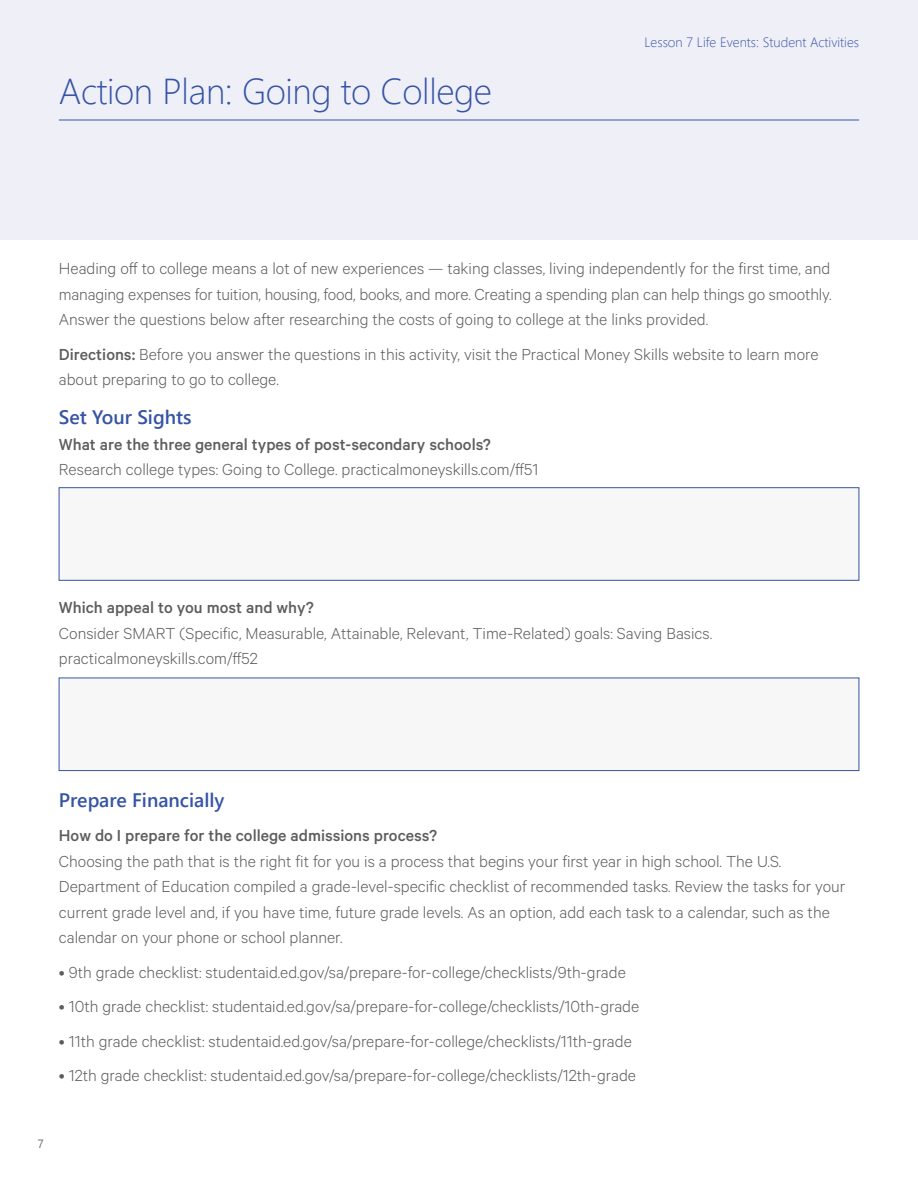
<style>
.page{position:relative;width:918px;height:1188px;background:#fff}
.page>*{position:absolute;margin:0;border:0;box-sizing:border-box;transform-origin:0 0}
.t1{font:300 36px "Segoe UI";letter-spacing:-.01em;color:#3654a5}
.t2{font:600 19.5px "Segoe UI";color:#3654a5}
.t3{font:300 18px/25.5px "Calibre";color:#5d5d5d}
.t4{font:500 18px "Calibre";color:#5d5d5d}
.t5{font:300 13.5px "Segoe UI";color:#3654a5}
.t6{font:12px "Segoe UI";color:#757272}
.s1{font-weight:500}
</style>
<div class="page">
<div style="left:0;top:0;width:918px;height:240px;background:#efeff8"></div>
<hr style="left:59px;top:120px;width:800px;height:1px;background:#3654a5">
<div style="left:59px;top:488px;width:800px;height:92px;background:#f7f7f7"></div>
<div style="left:59px;top:678px;width:800px;height:93px;background:#f7f7f7;border:1px solid #3654a5"></div>
<h1 class="t1" style="left:59px;top:64px;width:435px">Action Plan: Going to College</h1>
<p class="t5" style="left:644px;top:32px;width:216px">Lesson 7 Life Events: Student Activities</p>
<p class="t3" style="left:59px;top:255px;width:774px;text-align:justify">Heading off to college means a lot of new experiences — taking classes, living independently for the first time, and managing expenses for tuition, housing, food, books, and more. Creating a spending plan can help things go smoothly.<br>Answer the questions below after researching the costs of going to college at the links provided.</p>
<p class="t3" style="left:59px;top:341px;width:761px"><span class="s1">Directions:</span> Before you answer the questions in this activity, visit the Practical Money Skills website to learn more about preparing to go to college.</p>
<p class="t2" style="left:59px;top:403px;width:134px">Set Your Sights</p>
<p class="t4" style="left:59px;top:434px;width:433px">What are the three general types of post-secondary schools?</p>
<p class="t3" style="left:59px;top:456px;width:481px">Research college types: Going to College. practicalmoneyskills.com/ff51</p>
<p class="t4" style="left:59px;top:597px;width:256px">Which appeal to you most and why?</p>
<p class="t3" style="left:59px;top:620px;width:655px">Consider SMART (Specific, Measurable, Attainable, Relevant, Time-Related) goals: Saving Basics. practicalmoneyskills.com/ff52</p>
<p class="t2" style="left:59px;top:785px;width:167px">Prepare Financially</p>
<p class="t4" style="left:59px;top:825px;width:380px">How do I prepare for the college admissions process?</p>
<p class="t3" style="left:59px;top:848px;width:788px">Choosing the path that is the right fit for you is a process that begins your first year in high school. The U.S.<br>Department of Education compiled a grade-level-specific checklist of recommended tasks. Review the tasks for your current grade level and, if you have time, future grade levels. As an option, add each task to a calendar, such as the calendar on your phone or school planner.</p>
<p class="t3" style="left:59px;top:959px;width:569px">• 9th grade checklist: studentaid.ed.gov/sa/prepare-for-college/checklists/9th-grade</p>
<p class="t3" style="left:59px;top:993px;width:582px">• 10th grade checklist: studentaid.ed.gov/sa/prepare-for-college/checklists/10th-grade</p>
<p class="t3" style="left:59px;top:1028px;width:575px">• 11th grade checklist: studentaid.ed.gov/sa/prepare-for-college/checklists/11th-grade</p>
<p class="t3" style="left:59px;top:1062px;width:579px">• 12th grade checklist: studentaid.ed.gov/sa/prepare-for-college/checklists/12th-grade</p>
<p class="t6" style="left:38px;top:1135px;width:8px">7</p>
</div>
